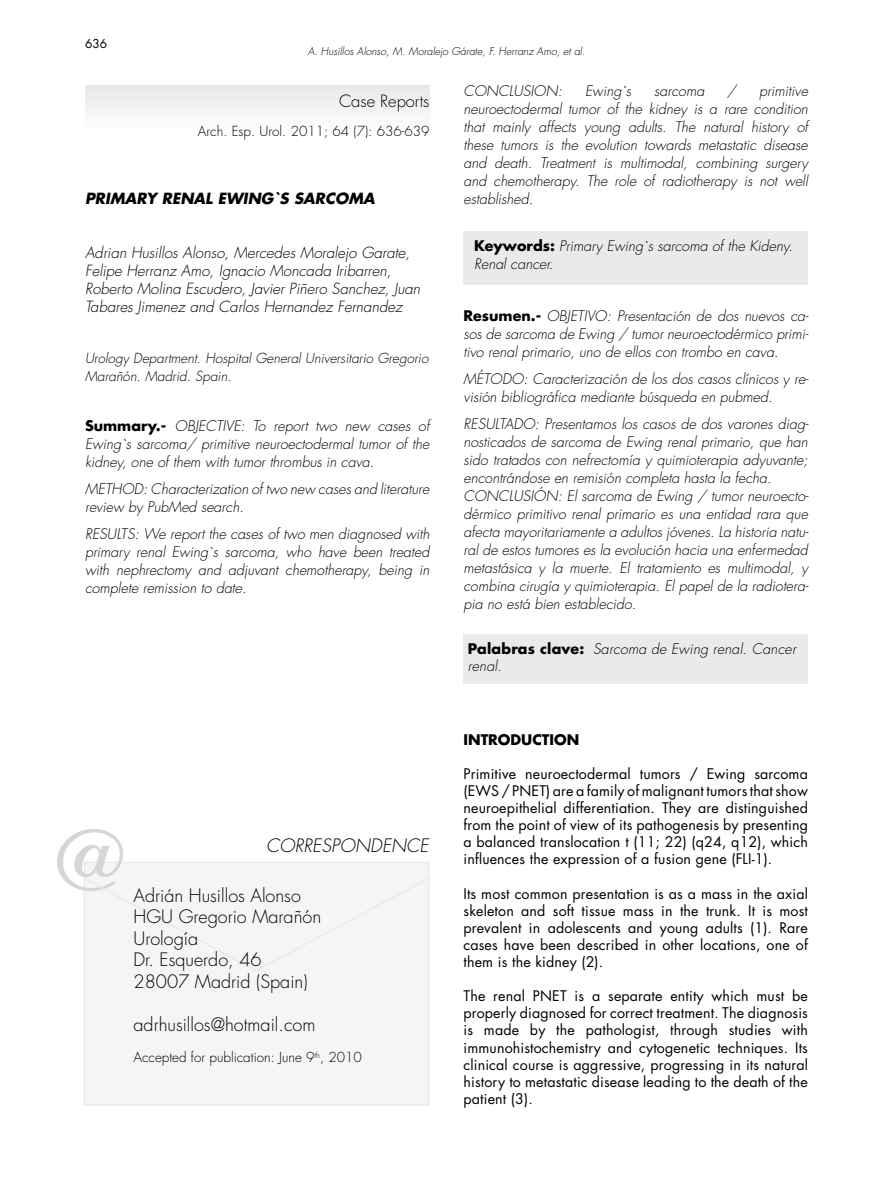
<style>
.page{position:relative;width:893px;height:1191px;background:#fff}
.page>*{position:absolute;margin:0;border:0;box-sizing:border-box;transform-origin:0 0}
.t1{font:90px "Times";color:#d6d6d6}
.t2{font:300 18px "Futura";color:#000}
.t3{font:italic 300 18px "Futura";color:#000}
.t4{font:300 16.5px "Futura";color:#000}
.t5{font:italic 300 15px/18px "Futura";color:#000}
.t6{font:italic 700 15px "Futura";color:#000}
.t7{font:italic 300 14.25px/18px "Futura";color:#000;text-align:justify}
.t8{font:14.25px/17.1px "Futura";letter-spacing:.01em;color:#000;text-align:justify}
.t9{font:700 14.25px "Futura";color:#000}
.t10{font:italic 300 13.5px/18px "Futura";color:#000}
.t11{font:300 13.5px "Futura";color:#000}
.t12{font:12px "Futura";color:#000}
.t13{font:italic 300 10.5px "Futura";color:#000}
.s1{font-weight:700;font-style:normal}
</style>
<div class="page">
<div style="left:463px;top:634px;width:345px;height:50px;background:#eaeaea"></div>
<div style="left:85px;top:85px;width:344px;height:51px;background:#f4f4f4"></div>
<div style="left:84px;top:862px;width:345px;height:243px;background:#f5f5f5"></div>
<div style="left:84px;top:861px;width:345px;height:245px;border:2px solid #eaeaea"></div>
<svg style="left:83px;top:876px;width:347px;height:96px"></svg>
<div style="left:463px;top:231px;width:345px;height:54px;background:#eaeaea"></div>
<p class="t12" style="left:85px;top:35px;width:24px">636</p>
<p class="t13" style="left:308px;top:44px;width:279px">A. Husillos Alonso, M. Moralejo Gárate, F. Herranz Amo, et al.</p>
<p class="t7" style="left:463px;top:82px;width:100px">CONCLUSION:</p>
<p class="t7" style="left:585px;top:82px;width:48px">Ewing`s</p>
<p class="t7" style="left:654px;top:82px;width:52px">sarcoma</p>
<p class="t7" style="left:727px;top:82px;width:11px">/</p>
<p class="t7" style="left:463px;top:82px;width:346px;text-indent:296px">primitive neuroectodermal tumor of the kidney is a rare condition that mainly affects young adults. The natural history of these tumors is the evolution towards metastatic disease and death. Treatment is multimodal, combining surgery and chemotherapy. The role of radiotherapy is not well established.</p>
<p class="t4" style="left:339px;top:91px;width:92px">Case Reports</p>
<p class="t11" style="left:198px;top:123px;width:233px">Arch. Esp. Urol. 2011; 64 (7): 636-639</p>
<p class="t6" style="left:85px;top:188px;width:291px">PRIMARY RENAL EWING`S SARCOMA</p>
<p class="t5" style="left:85px;top:244px;width:337px">Adrian Husillos Alonso, Mercedes Moralejo Garate, Felipe Herranz Amo, Ignacio Moncada Iribarren, Roberto Molina Escudero, Javier Piñero Sanchez, Juan Tabares Jimenez and Carlos Hernandez Fernandez</p>
<p class="t10" style="left:85px;top:349px;width:345px">Urology Department. Hospital General Universitario Gregorio<br>Marañón. Madrid. Spain.</p>
<p class="t7" style="left:85px;top:417px;width:346px"><span class="s1">Summary.-</span> OBJECTIVE: To report two new cases of Ewing`s sarcoma/ primitive neuroectodermal tumor of the kidney, one of them with tumor thrombus in cava.</p>
<p class="t7" style="left:85px;top:480px;width:346px">METHOD: Characterization of two new cases and literature review by PubMed search.</p>
<p class="t7" style="left:85px;top:525px;width:346px">RESULTS: We report the cases of two men diagnosed with primary renal Ewing`s sarcoma, who have been treated with nephrectomy and adjuvant chemotherapy, being in complete remission to date.</p>
<p class="t1" style="left:49px;top:775px;width:84px">@</p>
<p class="t3" style="left:266px;top:833px;width:164px">CORRESPONDENCE</p>
<p class="t2" style="left:134px;top:883px;width:169px">Adrián Husillos Alonso</p>
<p class="t2" style="left:134px;top:905px;width:189px">HGU Gregorio Marañón</p>
<p class="t2" style="left:134px;top:926px;width:66px">Urología</p>
<p class="t2" style="left:134px;top:948px;width:130px">Dr. Esquerdo, 46</p>
<p class="t2" style="left:134px;top:970px;width:176px">28007 Madrid (Spain)</p>
<p class="t2" style="left:134px;top:1013px;width:184px">adrhusillos@hotmail.com</p>
<p class="t11" style="left:134px;top:1049px;width:230px">Accepted for publication: June 9<sup>th</sup>, 2010</p>
<p class="t7" style="left:474px;top:238px;width:320px;line-height:17.1px"><span class="s1">Keywords:</span> Primary Ewing`s sarcoma of the Kideny.<br>Renal cancer.</p>
<p class="t7" style="left:463px;top:307px;width:347px"><span class="s1">Resumen.-</span> OBJETIVO: Presentación de dos nuevos ca&shy;sos de sarcoma de Ewing / tumor neuroectodérmico primi&shy;tivo renal primario, uno de ellos con trombo en cava.</p>
<p class="t7" style="left:463px;top:370px;width:347px">MÉTODO: Caracterización de los dos casos clínicos y re&shy;visión bibliográfica mediante búsqueda en pubmed.</p>
<p class="t7" style="left:463px;top:415px;width:347px">RESULTADO: Presentamos los casos de dos varones diag&shy;nosticados de sarcoma de Ewing renal primario, que han sido tratados con nefrectomía y quimioterapia adyuvante; encontrándose en remisión completa hasta la fecha.</p>
<p class="t7" style="left:463px;top:487px;width:347px">CONCLUSIÓN: El sarcoma de Ewing / tumor neuroecto&shy;dérmico primitivo renal primario es una entidad rara que afecta mayoritariamente a adultos jóvenes. La historia natu&shy;ral de estos tumores es la evolución hacia una enfermedad metastásica y la muerte. El tratamiento es multimodal, y combina cirugía y quimioterapia. El papel de la radiotera&shy;pia no está bien establecido.</p>
<p class="t7" style="left:468px;top:640px;width:330px;line-height:17.1px"><span class="s1">Palabras clave:</span> Sarcoma de Ewing renal. Cancer renal.</p>
<p class="t9" style="left:463px;top:729px;width:117px">INTRODUCTION</p>
<p class="t8" style="left:463px;top:765px;width:346px">Primitive neuroectodermal tumors / Ewing sarcoma (EWS / PNET) are a family of malignant tumors that show neuroepithelial differentiation. They are distinguished from the point of view of its pathogenesis by presenting a balanced translocation t (11; 22) (q24, q12), which influences the expression of a fusion gene (FLI-1).</p>
<p class="t8" style="left:463px;top:884px;width:346px">Its most common presentation is as a mass in the axial skeleton and soft tissue mass in the trunk. It is most prevalent in adolescents and young adults (1). Rare cases have been described in other locations, one of them is the kidney (2).</p>
<p class="t8" style="left:463px;top:987px;width:346px">The renal PNET is a separate entity which must be properly diagnosed for correct treatment. The diagnosis is made by the pathologist, through studies with immunohistochemistry and cytogenetic techniques. Its clinical course is aggressive, progressing in its natural history to metastatic disease leading to the death of the patient (3).</p>
</div>
